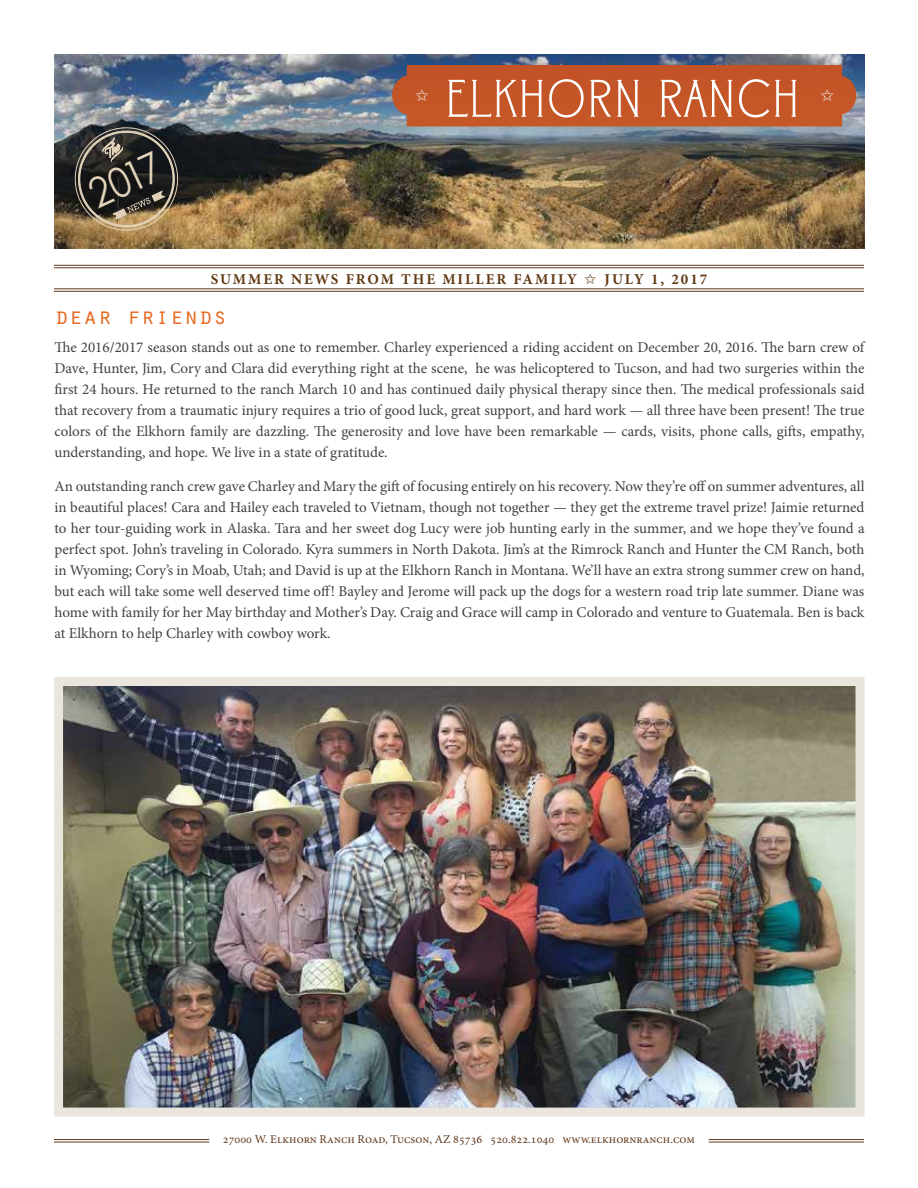
<style>
.page{position:relative;width:918px;height:1188px;background:#fff}
.page>*{position:absolute;margin:0;border:0;box-sizing:border-box;transform-origin:0 0}
.t1{font:700 55.95px "Canterbury Old Style RR";letter-spacing:.02em;color:#fff}
.t2{font:41.25px "Century Gothic";color:#e2d3ba;scale:.91 1}
.t3{font:24px "Orator Std";color:#e6681f}
.t4{font:15px/21px "Minion Pro";letter-spacing:-.005em;color:#414042;text-align:justify}
.t5{font:700 15px "Minion Pro";letter-spacing:.13em;color:#603913}
.t6{font:12px "Minion Pro";color:#62391d}
</style>
<div class="page">
<hr style="left:54px;top:1139px;width:155px;height:1px;background:#62391d">
<hr style="left:54px;top:1142px;width:155px;height:1px;background:#62391d">
<hr style="left:709px;top:1139px;width:155px;height:1px;background:#62391d">
<hr style="left:709px;top:1142px;width:155px;height:1px;background:#62391d">
<img style="left:54px;top:54px;width:811px;height:195px">
<svg style="left:67px;top:120px;width:118px;height:118px;background:#524b3f"></svg>
<img style="left:64px;top:687px;width:791px;height:420px">
<div style="left:54px;top:677px;width:811px;height:440px;border:9px solid #eae5dd"></div>
<hr style="left:54px;top:265px;width:810px;height:1px;background:#62391d">
<hr style="left:54px;top:268px;width:810px;height:1px;background:#62391d">
<hr style="left:54px;top:289px;width:810px;height:1px;background:#62391d">
<hr style="left:54px;top:291px;width:810px;height:1px;background:#62391d">
<div style="left:392px;top:65px;width:464px;height:61px;background:#c45527"></div>
<h2 class="t2" style="left:80px;top:171px;width:85px;rotate:-25deg">2017</h2>
<h1 class="t1" style="left:445px;top:71px;width:355px">ELKHORN RANCH</h1>
<p class="t5" style="left:211px;top:268px;width:498px">SUMMER NEWS FROM THE MILLER FAMILY ✩ JULY 1, 2017</p>
<h3 class="t3" style="left:55px;top:299px;width:174px">DEAR FRIENDS</h3>
<p class="t4" style="left:55px;top:337px;width:812px">The 2016/2017 season stands out as one to remember. Charley experienced a riding accident on December 20, 2016. The barn crew of Dave, Hunter, Jim, Cory and Clara did everything right at the scene, he was helicoptered to Tucson, and had two surgeries within the first 24 hours. He returned to the ranch March 10 and has continued daily physical therapy since then. The medical professionals said that recovery from a traumatic injury requires a trio of good luck, great support, and hard work — all three have been present! The true colors of the Elkhorn family are dazzling. The generosity and love have been remarkable — cards, visits, phone calls, gifts, empathy, understanding, and hope. We live in a state of gratitude.</p>
<p class="t4" style="left:55px;top:476px;width:812px">An outstanding ranch crew gave Charley and Mary the gift of focusing entirely on his recovery. Now they’re off on summer adventures, all in beautiful places! Cara and Hailey each traveled to Vietnam, though not together — they get the extreme travel prize! Jaimie returned to her tour-guiding work in Alaska. Tara and her sweet dog Lucy were job hunting early in the summer, and we hope they’ve found a perfect spot. John’s traveling in Colorado. Kyra summers in North Dakota. Jim’s at the Rimrock Ranch and Hunter the CM Ranch, both in Wyoming; Cory’s in Moab, Utah; and David is up at the Elkhorn Ranch in Montana. We’ll have an extra strong summer crew on hand, but each will take some well deserved time off! Bayley and Jerome will pack up the dogs for a western road trip late summer. Diane was home with family for her May birthday and Mother’s Day. Craig and Grace will camp in Colorado and venture to Guatemala. Ben is back at Elkhorn to help Charley with cowboy work.</p>
<p class="t6" style="left:223px;top:1131px;width:474px">27000 W. Elkhorn Ranch Road, Tucson, AZ 85736 520.822.1040 www.elkhornranch.com</p>
</div>
